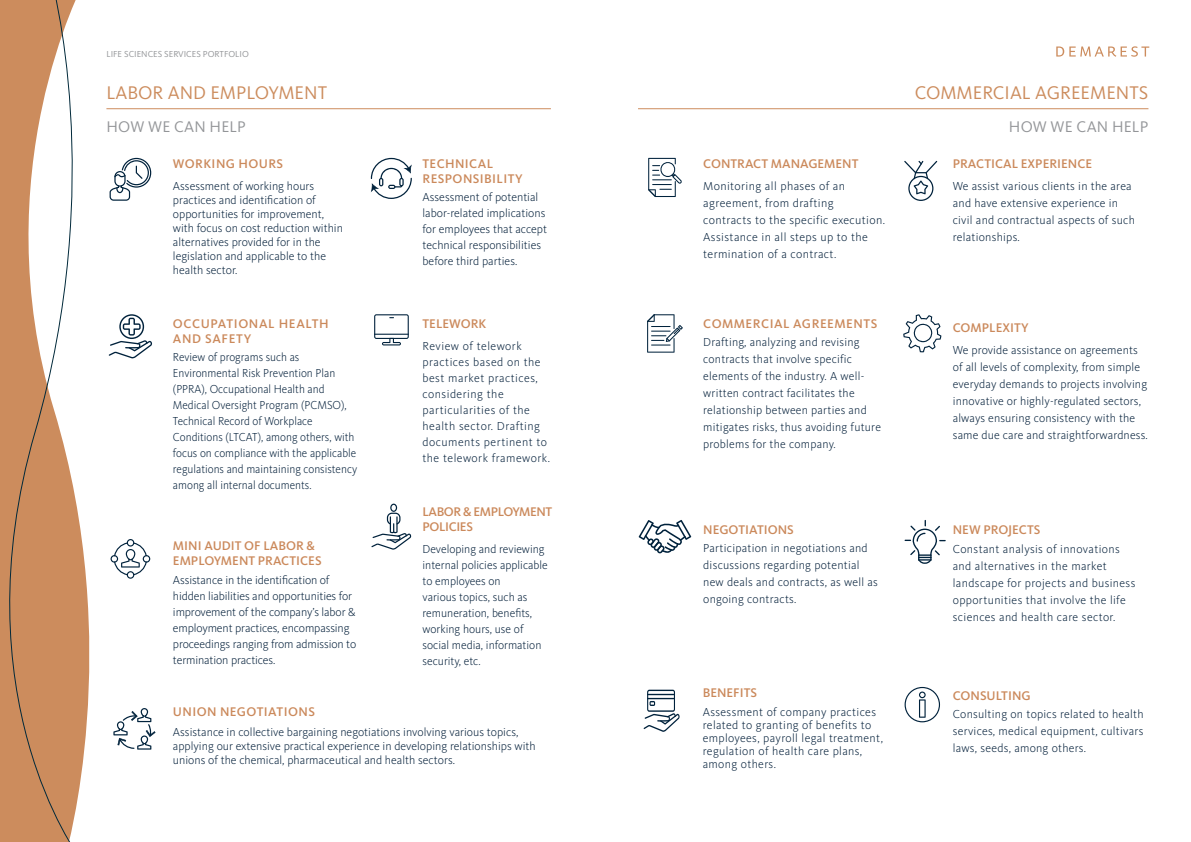
<style>
.page{position:relative;width:1191px;height:842px;background:#fff}
.page>*{position:absolute;margin:0;border:0;box-sizing:border-box;transform-origin:0 0}
.t1{font:19px "Kievit OT";color:#cc8c5d}
.t2{font:16px "Kievit OT";letter-spacing:.01em;color:#939598}
.s{font:500 13px/15px "Kievit OT";color:#cb895b}
.s-2{font:500 13px/15px "Kievit OT";letter-spacing:.03em;color:#cb895b}
.s-3{font:500 13px/15px "Kievit OT";letter-spacing:.05em;color:#cb895b}
.s-4{font:500 13px/15px "Kievit OT";letter-spacing:-.03em;color:#cb895b}
.s-5{font:500 13px "Kievit OT";letter-spacing:.04em;color:#cb895b}
.s-6{font:300 12px/17px "Kievit OT";letter-spacing:.01em;color:#021e39}
.s-7{font:300 12px/17px "Kievit OT";letter-spacing:.03em;color:#021e39}
.s-8{font:300 12px/16px "Kievit OT";letter-spacing:.01em;color:#021e39;scale:.95 1}
.s-9{font:300 12px/16px "Kievit OT";letter-spacing:-.01em;color:#021e39}
.s-10{font:300 12px/16px "Kievit OT";letter-spacing:.04em;color:#021e39}
.t3{font:9px "Kievit OT";color:#939598}
</style>
<div class="page">
<hr style="left:106px;top:108px;width:445px;height:1px;background:#cd8c5e">
<svg style="left:126px;top:158px;width:25px;height:43px"></svg>
<svg style="left:126px;top:539px;width:24px;height:40px"></svg>
<svg style="left:371px;top:504px;width:40px;height:46px"></svg>
<svg style="left:371px;top:158px;width:41px;height:41px"></svg>
<svg style="left:374px;top:314px;width:35px;height:31px"></svg>
<svg style="left:126px;top:314px;width:26px;height:44px"></svg>
<svg style="left:108px;top:108px;width:18px;height:467px"></svg>
<svg style="left:0;top:0;width:108px;height:842px"></svg>
<svg style="left:643px;top:690px;width:36px;height:42px"></svg>
<svg style="left:113px;top:708px;width:43px;height:42px"></svg>
<hr style="left:638px;top:108px;width:510px;height:1px;background:#cd8c5e">
<svg style="left:904px;top:687px;width:36px;height:35px"></svg>
<svg style="left:647px;top:314px;width:36px;height:39px"></svg>
<svg style="left:648px;top:158px;width:34px;height:39px"></svg>
<svg style="left:638px;top:520px;width:53px;height:33px"></svg>
<svg style="left:904px;top:161px;width:33px;height:40px"></svg>
<svg style="left:903px;top:314px;width:38px;height:38px"></svg>
<svg style="left:904px;top:520px;width:41px;height:44px"></svg>
<svg style="left:1056px;top:46px;width:93px;height:11px"></svg>
<p class="t3" style="left:106px;top:49px;width:144px">LIFE SCIENCES SERVICES PORTFOLIO</p>
<p class="t1" style="left:106px;top:83px;width:222px">LABOR AND EMPLOYMENT</p>
<p class="t1" style="left:914px;top:83px;width:235px">COMMERCIAL AGREEMENTS</p>
<p class="t2" style="left:106px;top:117px;width:141px">HOW WE CAN HELP</p>
<p class="s-2" style="left:173px;top:156px;width:112px">WORKING HOURS</p>
<p class="s-6" style="left:173px;top:179px;width:171px;line-height:14px">Assessment of working hours practices and identification of opportunities for improvement, with focus on cost reduction within alternatives provided for in the legislation and applicable to the health sector.</p>
<p class="s-3" style="left:173px;top:316px;width:157px">OCCUPATIONAL HEALTH<br>AND SAFETY</p>
<p class="s-8" style="left:173px;top:349px;width:195px">Review of programs such as Environmental Risk Prevention Plan (PPRA), Occupational Health and Medical Oversight Program (PCMSO), Technical Record of Workplace Conditions (LTCAT), among others, with focus on compliance with the applicable regulations and maintaining consistency among all internal documents.</p>
<p class="s" style="left:173px;top:539px;width:150px">MINI AUDIT OF LABOR &amp;<br>EMPLOYMENT PRACTICES</p>
<p class="s-9" style="left:173px;top:572px;width:185px">Assistance in the identification of hidden liabilities and opportunities for improvement of the company’s labor &amp; employment practices, encompassing proceedings ranging from admission to termination practices.</p>
<p class="s-2" style="left:422px;top:156px;width:102px">TECHNICAL<br>RESPONSIBILITY</p>
<p class="s-6" style="left:422px;top:190px;width:126px;line-height:16px">Assessment of potential labor-related implications for employees that accept technical responsibilities before third parties.</p>
<p class="s" style="left:422px;top:317px;width:65px">TELEWORK</p>
<p class="s-10" style="left:422px;top:339px;width:129px">Review of telework practices based on the best market practices, considering the particularities of the health sector. Drafting documents pertinent to the telework framework.</p>
<p class="s-4" style="left:422px;top:505px;width:131px">LABOR &amp; EMPLOYMENT<br>POLICIES</p>
<p class="s-6" style="left:422px;top:541px;width:127px;line-height:16px">Developing and reviewing internal policies applicable to employees on<br>various topics, such as remuneration, benefits, working hours, use of social media, information security, etc.</p>
<p class="s-2" style="left:173px;top:704px;width:143px">UNION NEGOTIATIONS</p>
<p class="s-6" style="left:173px;top:725px;width:364px;line-height:14px">Assistance in collective bargaining negotiations involving various topics, applying our extensive practical experience in developing relationships with unions of the chemical, pharmaceutical and health sectors.</p>
<p class="s" style="left:703px;top:156px;width:157px">CONTRACT MANAGEMENT</p>
<p class="s-7" style="left:703px;top:178px;width:183px">Monitoring all phases of an agreement, from drafting<br>contracts to the specific execution.<br>Assistance in all steps up to the termination of a contract.</p>
<p class="s-5" style="left:703px;top:317px;width:176px">COMMERCIAL AGREEMENTS</p>
<p class="s-6" style="left:703px;top:334px;width:179px">Drafting, analyzing and revising contracts that involve specific elements of the industry. A well&shy;written contract facilitates the relationship between parties and mitigates risks, thus avoiding future problems for the company.</p>
<p class="s" style="left:703px;top:522px;width:92px">NEGOTIATIONS</p>
<p class="s-6" style="left:703px;top:540px;width:176px">Participation in negotiations and discussions regarding potential new deals and contracts, as well as ongoing contracts.</p>
<p class="s" style="left:702px;top:685px;width:56px">BENEFITS</p>
<p class="s-7" style="left:702px;top:706px;width:182px;line-height:13px">Assessment of company practices related to granting of benefits to employees, payroll legal treatment, regulation of health care plans, among others.</p>
<p class="t2" style="left:1009px;top:117px;width:141px">HOW WE CAN HELP</p>
<p class="s" style="left:952px;top:156px;width:141px">PRACTICAL EXPERIENCE</p>
<p class="s-6" style="left:952px;top:178px;width:184px">We assist various clients in the area and have extensive experience in civil and contractual aspects of such relationships.</p>
<p class="s" style="left:952px;top:320px;width:77px">COMPLEXITY</p>
<p class="s-6" style="left:952px;top:341px;width:196px">We provide assistance on agreements of all levels of complexity, from simple everyday demands to projects involving innovative or highly-regulated sectors, always ensuring consistency with the same due care and straightforwardness.</p>
<p class="s" style="left:952px;top:522px;width:89px">NEW PROJECTS</p>
<p class="s-7" style="left:952px;top:541px;width:184px">Constant analysis of innovations and alternatives in the market landscape for projects and business opportunities that involve the life sciences and health care sector.</p>
<p class="s" style="left:952px;top:688px;width:79px">CONSULTING</p>
<p class="s-6" style="left:952px;top:706px;width:192px;text-align:justify">Consulting on topics related to health services, medical equipment, cultivars laws, seeds, among others.</p>
</div>
